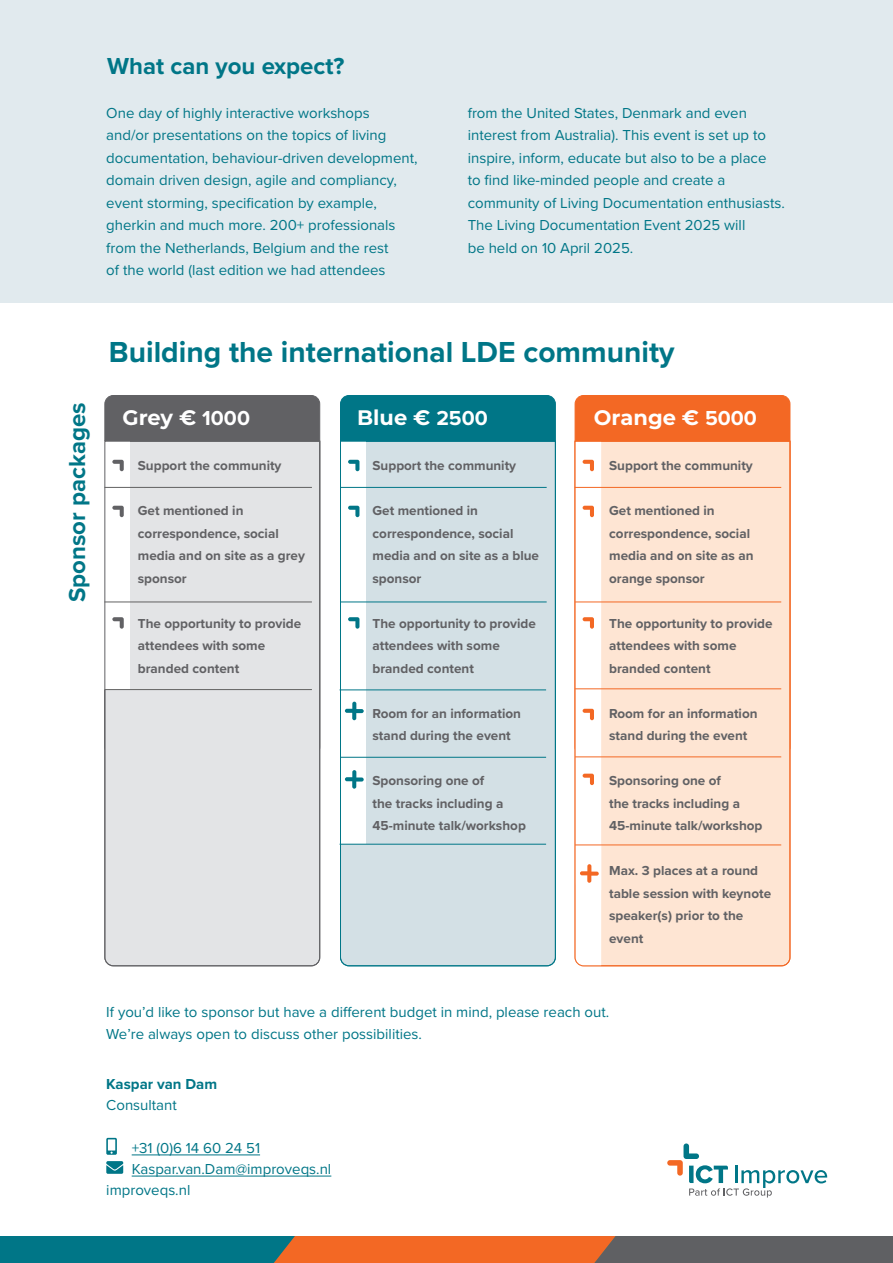
<style>
.page{position:relative;width:893px;height:1263px;background:#fff}
.page>*{position:absolute;margin:0;border:0;box-sizing:border-box;transform-origin:0 0}
.t1{font:700 30px "Proxima Nova";color:#007687}
.t2{font:700 24px "Proxima Nova";color:#007687}
.t3{font:700 21px "Montserrat";color:#fff}
.t4{font:15px/22.5px "Proxima Nova";color:#007687}
.t5{font:700 15px "Proxima Nova";color:#007687}
.t6{font:700 13.5px/22.5px "Proxima Nova";color:#616164}
.s1{font-family:"Proxima Nova"}
</style>
<div class="page">
<div style="left:575px;top:395px;width:215px;height:360px;background:#f36824;border-radius:9px"></div>
<div style="left:340px;top:395px;width:215px;height:360px;background:#007687;border-radius:9px"></div>
<div style="left:105px;top:395px;width:215px;height:360px;background:#616164;border-radius:9px"></div>
<div style="left:0;top:0;width:893px;height:303px;background:#e1eaee"></div>
<svg style="left:667px;top:1143px;width:160px;height:54px"></svg>
<hr style="left:132px;top:1154px;width:128px;height:1px;background:#007687">
<hr style="left:132px;top:1176px;width:199px;height:1px;background:#007687">
<div style="left:0;top:1236px;width:893px;height:27px;background:#007687"></div>
<svg style="left:274px;top:1236px;width:619px;height:27px;background:#a96443"></svg>
<svg style="left:104px;top:440px;width:216px;height:526px;background:#e1e1e3"></svg>
<svg style="left:340px;top:440px;width:216px;height:526px;background:#cfdfe4"></svg>
<svg style="left:574px;top:440px;width:217px;height:526px;background:#fde2d0"></svg>
<hr style="left:340px;top:844px;width:206px;height:1px;background:#007687">
<hr style="left:340px;top:757px;width:206px;height:1px;background:#007687">
<svg style="left:106px;top:1138px;width:11px;height:17px"></svg>
<svg style="left:106px;top:1161px;width:17px;height:13px"></svg>
<p class="t2" style="left:107px;top:48px;width:239px">What can you expect?</p>
<p class="t4" style="left:106px;top:101px;width:313px">One day of highly interactive workshops<br>and/or presentations on the topics of living documentation, behaviour-driven development, domain driven design, agile and compliancy, event storming, specification by example, gherkin and much more. 200+ professionals from the Netherlands, Belgium and the rest<br>of the world (last edition we had attendees</p>
<p class="t4" style="left:468px;top:101px;width:319px">from the United States, Denmark and even interest from Australia). This event is set up to inspire, inform, educate but also to be a place<br>to find like-minded people and create a community of Living Documentation enthusiasts.<br>The Living Documentation Event 2025 will<br>be held on 10 April 2025.</p>
<p class="t1" style="left:109px;top:330px;width:567px">Building the international LDE community</p>
<p class="t2" style="left:59px;top:602px;width:201px;rotate:-90deg">Sponsor packages</p>
<p class="t3" style="left:123px;top:403px;width:129px">Grey € <span class="s1">1000</span></p>
<p class="t6" style="left:138px;top:454px;width:145px">Support the community</p>
<p class="t6" style="left:138px;top:499px;width:169px">Get mentioned in correspondence, social media and on site as a grey sponsor</p>
<p class="t6" style="left:138px;top:612px;width:165px">The opportunity to provide attendees with some branded content</p>
<p class="t3" style="left:357px;top:403px;width:132px">Blue € <span class="s1">2500</span></p>
<p class="t6" style="left:372px;top:454px;width:145px">Support the community</p>
<p class="t6" style="left:372px;top:499px;width:168px">Get mentioned in correspondence, social media and on site as a blue sponsor</p>
<p class="t6" style="left:372px;top:612px;width:165px">The opportunity to provide attendees with some branded content</p>
<p class="t6" style="left:372px;top:702px;width:150px">Room for an information stand during the event</p>
<p class="t6" style="left:372px;top:769px;width:155px">Sponsoring one of<br>the tracks including a<br>45-minute talk/workshop</p>
<p class="t3" style="left:594px;top:403px;width:165px">Orange € <span class="s1">5000</span></p>
<p class="t6" style="left:609px;top:454px;width:145px">Support the community</p>
<p class="t6" style="left:609px;top:499px;width:146px">Get mentioned in correspondence, social media and on site as an orange sponsor</p>
<p class="t6" style="left:609px;top:612px;width:165px">The opportunity to provide attendees with some branded content</p>
<p class="t6" style="left:609px;top:702px;width:150px">Room for an information stand during the event</p>
<p class="t6" style="left:609px;top:769px;width:155px">Sponsoring one of<br>the tracks including a<br>45-minute talk/workshop</p>
<p class="t6" style="left:609px;top:859px;width:163px">Max. 3 places at a round table session with keynote speaker(s) prior to the event</p>
<p class="t4" style="left:106px;top:1000px;width:504px">If you’d like to sponsor but have a different budget in mind, please reach out.<br>We’re always open to discuss other possibilities.</p>
<p class="t5" style="left:106px;top:1073px;width:112px">Kaspar van Dam</p>
<p class="t4" style="left:106px;top:1093px;width:72px">Consultant</p>
<p class="t4" style="left:132px;top:1136px;width:130px">+31 (0)6 14 60 24 51</p>
<p class="t4" style="left:132px;top:1157px;width:201px">Kaspar.van.Dam@improveqs.nl</p>
<p class="t4" style="left:106px;top:1178px;width:86px">improveqs.nl</p>
</div>
